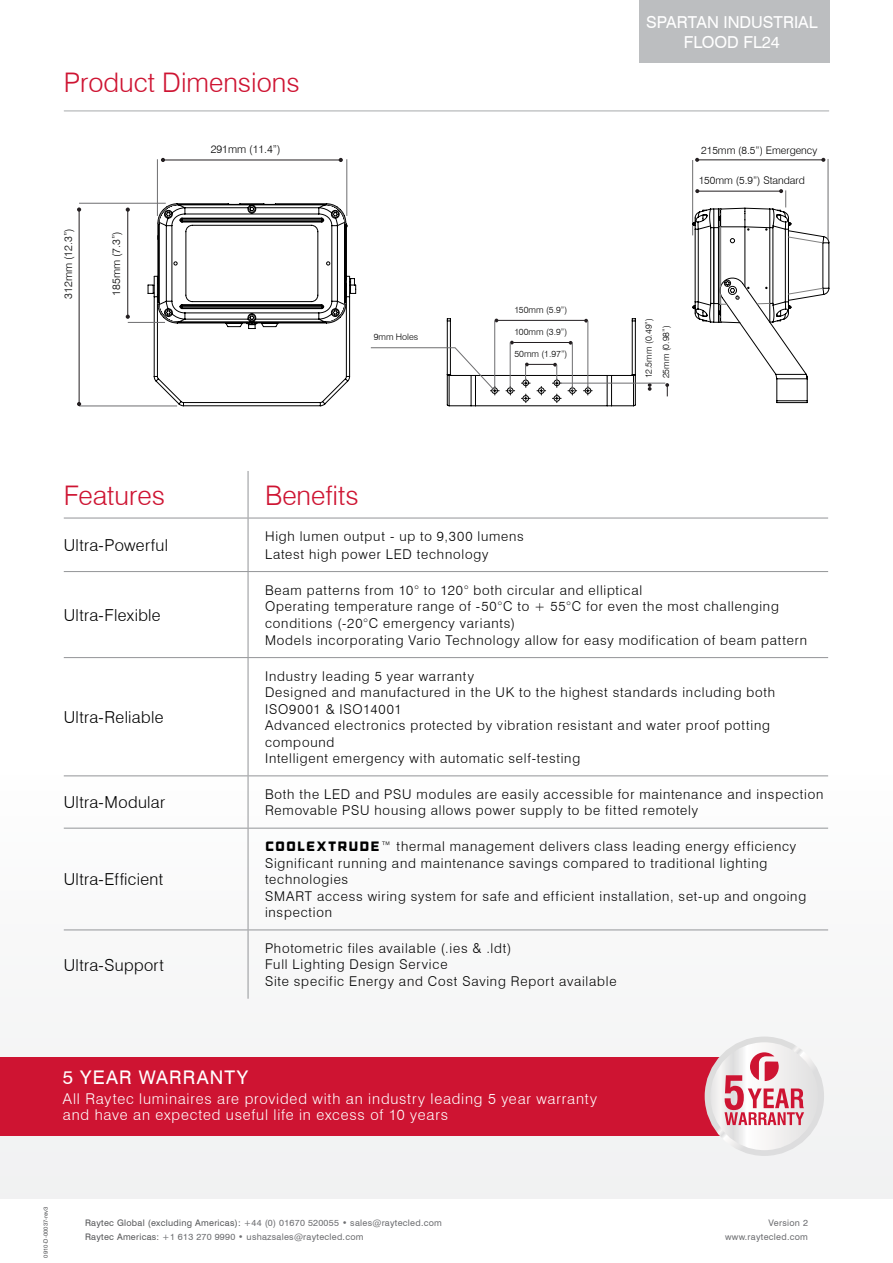
<style>
.page{position:relative;width:893px;height:1263px;background:#fff}
.page>*{position:absolute;margin:0;border:0;box-sizing:border-box;transform-origin:0 0}
.t1{font:300 27px "Swiss 721 BT";color:#ce1432}
.t2{font:18.75px "Swiss 721 BT";letter-spacing:.06em;color:#fff}
.t3{font:300 16.5px "Swiss 721 BT";letter-spacing:.02em;color:#000}
.t4{font:16.5px/19.8px "Swiss 721 BT";color:#fff;text-align:center}
.t5{font:300 14.85px/15.8px "Swiss 721 BT";letter-spacing:.055em;color:#fff}
.t6{font:300 13.5px/16.5px "Swiss 721 BT";letter-spacing:.06em;color:#000}
.t7{font:300 10.95px "Swiss 721 BT";color:#000}
.t8{font:300 10.5px "Swiss 721 BT";color:#000}
.t9{font:9px/13.5px "Swiss 721 BT";letter-spacing:.03em;color:#6d6e71}
.t10{font:300 9px/17.2px "Swiss 721 BT";color:#000}
.t11{font:6px "Swiss 721 BT";color:#58595b}
.s1{font-family:"Outage";font-weight:400}
.s2{color:#58595b}
</style>
<div class="page">
<div style="left:0;top:0;width:893px;height:1263px;background:linear-gradient(to right,#fcfcfc,#fcfcfc)"></div>
<div style="left:0;top:1199px;width:893px;height:64px;background:#fff"></div>
<hr style="left:64px;top:111px;width:765px;height:1px;background:#a7a9ac">
<hr style="left:248px;top:471px;width:1px;height:47px;background:#939598">
<hr style="left:64px;top:518px;width:184px;height:1px;background:#939598">
<hr style="left:248px;top:518px;width:580px;height:1px;background:#939598">
<hr style="left:248px;top:518px;width:1px;height:53px;background:#939598">
<hr style="left:64px;top:571px;width:184px;height:1px;background:#939598">
<hr style="left:248px;top:571px;width:580px;height:1px;background:#939598">
<hr style="left:248px;top:572px;width:1px;height:85px;background:#939598">
<hr style="left:64px;top:657px;width:184px;height:1px;background:#939598">
<hr style="left:248px;top:657px;width:580px;height:1px;background:#939598">
<hr style="left:248px;top:658px;width:1px;height:117px;background:#939598">
<hr style="left:64px;top:775px;width:184px;height:1px;background:#939598">
<hr style="left:248px;top:775px;width:580px;height:1px;background:#939598">
<hr style="left:248px;top:776px;width:1px;height:52px;background:#939598">
<hr style="left:64px;top:828px;width:184px;height:1px;background:#939598">
<hr style="left:248px;top:828px;width:580px;height:1px;background:#939598">
<hr style="left:248px;top:828px;width:1px;height:101px;background:#939598">
<hr style="left:64px;top:929px;width:184px;height:1px;background:#939598">
<hr style="left:248px;top:929px;width:580px;height:1px;background:#939598">
<hr style="left:248px;top:930px;width:1px;height:69px;background:#939598">
<div style="left:0;top:1057px;width:771px;height:78px;background:#ce1432"></div>
<svg style="left:707px;top:1039px;width:114px;height:114px"></svg>
<div style="left:705px;top:1036px;width:119px;height:120px;border:6px solid #fff;border-radius:50%"></div>
<svg style="left:724px;top:1052px;width:80px;height:73px"></svg>
<div style="left:639px;top:0;width:190px;height:63px;background:#bcbec0"></div>
<svg style="left:147px;top:203px;width:209px;height:203px"></svg>
<hr style="left:157px;top:159px;width:1px;height:57px;background:#6e6e70">
<hr style="left:347px;top:159px;width:1px;height:57px;background:#6e6e70">
<hr style="left:128px;top:322px;width:37px;height:1px;background:#6e6e70">
<hr style="left:79px;top:203px;width:87px;height:1px;background:#6e6e70">
<hr style="left:79px;top:406px;width:98px;height:1px;background:#6e6e70">
<hr style="left:165px;top:160px;width:176px;height:1px;background:#241f21">
<svg style="left:339px;top:158px;width:4px;height:4px"></svg>
<svg style="left:161px;top:158px;width:4px;height:4px"></svg>
<hr style="left:79px;top:210px;width:1px;height:193px;background:#241f21">
<hr style="left:127px;top:210px;width:1px;height:108px;background:#241f21">
<svg style="left:126px;top:208px;width:4px;height:4px"></svg>
<svg style="left:126px;top:315px;width:4px;height:4px"></svg>
<svg style="left:77px;top:402px;width:4px;height:4px"></svg>
<svg style="left:77px;top:207px;width:4px;height:5px"></svg>
<svg style="left:665px;top:383px;width:4px;height:13px"></svg>
<svg style="left:648px;top:384px;width:4px;height:7px"></svg>
<svg style="left:371px;top:318px;width:265px;height:89px"></svg>
<hr style="left:572px;top:342px;width:1px;height:48px;background:#6e6e70">
<hr style="left:560px;top:383px;width:105px;height:1px;background:#6e6e70">
<hr style="left:692px;top:160px;width:1px;height:75px;background:#6e6e70">
<hr style="left:828px;top:159px;width:1px;height:81px;background:#6e6e70">
<hr style="left:697px;top:159px;width:126px;height:1px;background:#241f21">
<svg style="left:821px;top:158px;width:4px;height:4px"></svg>
<svg style="left:695px;top:158px;width:4px;height:4px"></svg>
<svg style="left:692px;top:189px;width:137px;height:214px"></svg>
<h1 class="t1" style="left:64px;top:66px;width:237px">Product Dimensions</h1>
<p class="t7" style="left:62px;top:299px;width:72px;rotate:-90deg">312mm (12.3”)</p>
<p class="t7" style="left:110px;top:296px;width:66px;rotate:-90deg">185mm (7.3”)</p>
<p class="t7" style="left:211px;top:142px;width:72px">291mm (11.4”)</p>
<p class="t10" style="left:374px;top:328px;width:46px">9mm Holes</p>
<p class="t10" style="left:515px;top:301px;width:54px">150mm (5.9”)</p>
<p class="t10" style="left:515px;top:323px;width:54px">100mm (3.9”)</p>
<p class="t10" style="left:514px;top:345px;width:54px">50mm (1.97”)</p>
<p class="t4" style="left:646px;top:13px;width:173px">SPARTAN INDUSTRIAL<br>FLOOD FL24</p>
<p class="t8" style="left:701px;top:144px;width:118px">215mm (8.5”) Emergency</p>
<p class="t8" style="left:699px;top:174px;width:108px">150mm (5.9”) Standard</p>
<p class="t10" style="left:640px;top:378px;width:62px;rotate:-90deg">12.5mm (0.49”)<br>25mm (0.98”)</p>
<h1 class="t1" style="left:64px;top:479px;width:103px">Features</h1>
<h1 class="t1" style="left:265px;top:479px;width:95px">Benefits</h1>
<p class="t3" style="left:64px;top:535px;width:106px">Ultra-Powerful</p>
<p class="t6" style="left:265px;top:527px;width:260px;line-height:17.7px">High lumen output - up to 9,300 lumens<br>Latest high power LED technology</p>
<p class="t3" style="left:64px;top:605px;width:98px">Ultra-Flexible</p>
<p class="t3" style="left:64px;top:707px;width:101px">Ultra-Reliable</p>
<p class="t6" style="left:265px;top:581px;width:543px">Beam patterns from 10° to 120° both circular and elliptical<br>Operating temperature range of -50°C to + 55°C for even the most challenging conditions (-20°C emergency variants)<br>Models incorporating Vario Technology allow for easy modification of beam pattern</p>
<p class="t6" style="left:265px;top:667px;width:511px">Industry leading 5 year warranty<br>Designed and manufactured in the UK to the highest standards including both ISO9001 &amp; ISO14001<br>Advanced electronics protected by vibration resistant and water proof potting compound<br>Intelligent emergency with automatic self-testing</p>
<p class="t3" style="left:64px;top:792px;width:103px">Ultra-Modular</p>
<p class="t6" style="left:265px;top:786px;width:560px">Both the LED and PSU modules are easily accessible for maintenance and inspection<br>Removable PSU housing allows power supply to be fitted remotely</p>
<p class="t3" style="left:64px;top:869px;width:101px">Ultra-Efficient</p>
<p class="t3" style="left:64px;top:955px;width:102px">Ultra-Support</p>
<p class="t6" style="left:265px;top:838px;width:543px"><span class="s1">COOLEXTRUDE</span>™ thermal management delivers class leading energy efficiency Significant running and maintenance savings compared to traditional lighting technologies<br>SMART access wiring system for safe and efficient installation, set-up and ongoing inspection</p>
<p class="t6" style="left:265px;top:940px;width:353px">Photometric files available (.ies &amp; .ldt)<br>Full Lighting Design Service<br>Site specific Energy and Cost Saving Report available</p>
<h2 class="t2" style="left:63px;top:1066px;width:187px">5 YEAR WARRANTY</h2>
<p class="t5" style="left:63px;top:1091px;width:536px">All Raytec luminaires are provided with an industry leading 5 year warranty and have an expected useful life in excess of 10 years</p>
<p class="t11" style="left:42px;top:1257px;width:53px;rotate:-90deg">0910-D-00037-rev3</p>
<p class="t9" style="left:85px;top:1216px;width:358px"><span class="s2">Raytec Global (excluding Americas):</span> +44 (0) 01670 520055 • sales@raytecled.com<br><span class="s2">Raytec Americas:</span> +1 613 270 9990 • ushazsales@raytecled.com</p>
<p class="t9" style="left:725px;top:1216px;width:84px;text-align:right">Version 2 www.raytecled.com</p>
</div>
